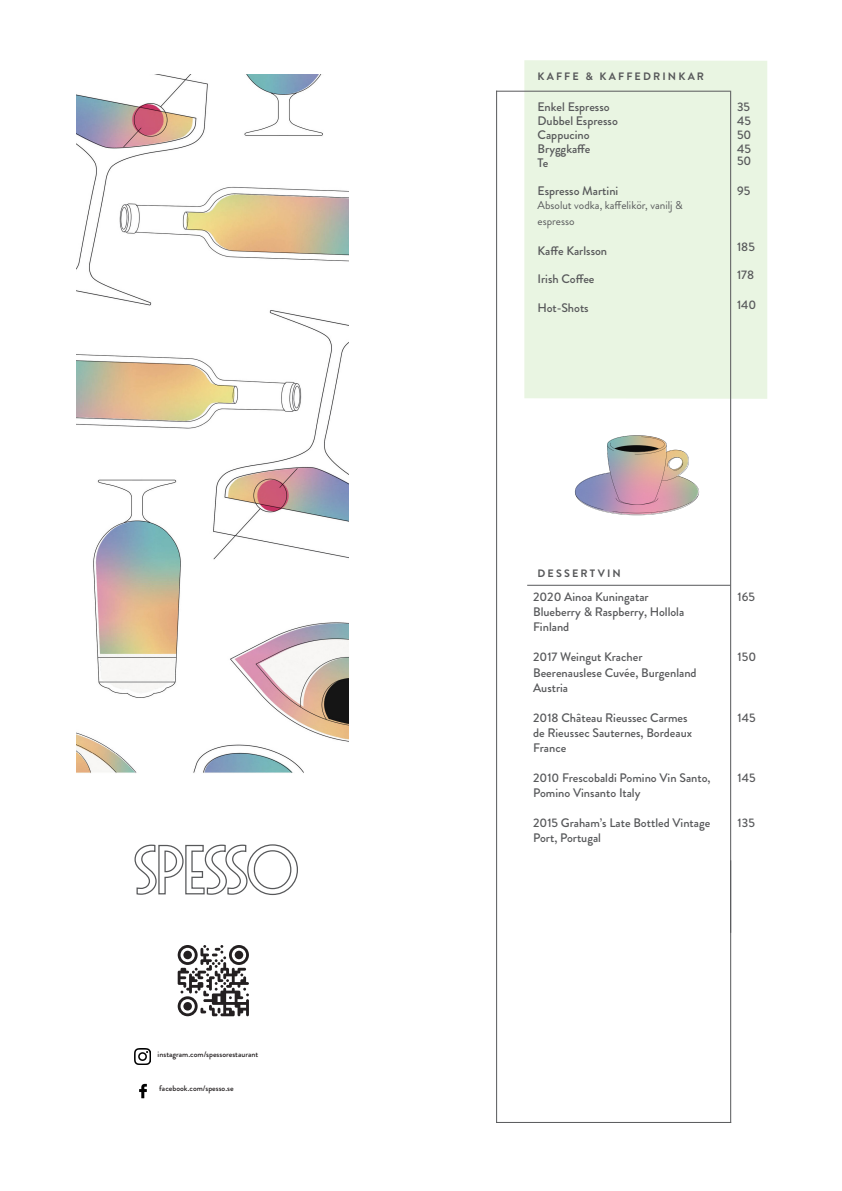
<style>
.page{position:relative;width:842px;height:1191px;background:#fff}
.page>*{position:absolute;margin:0;border:0;box-sizing:border-box;transform-origin:0 0}
.t1{font:500 12.4px/15px "Brandon Grotesque";color:#57585a}
.t2{font:11.3px "Brandon Grotesque";color:#57585a}
.t3{font:700 10.8px "Brandon Grotesque";letter-spacing:.2em;color:#57585a}
.t4{font:500 8px "Brandon Grotesque";color:#231f20}
</style>
<div class="page">
<div style="left:524px;top:60px;width:243px;height:339px;background:#e9f5e2"></div>
<hr style="left:527px;top:585px;width:203px;height:1px;background:#57585a">
<img style="left:77px;top:74px;width:272px;height:699px">
<hr style="left:496px;top:91px;width:234px;height:1px;background:#57585a">
<hr style="left:730px;top:91px;width:1px;height:842px;background:#57585a">
<hr style="left:496px;top:91px;width:1px;height:1032px;background:#57585a">
<hr style="left:730px;top:860px;width:1px;height:263px;background:#57585a">
<hr style="left:496px;top:1122px;width:235px;height:1px;background:#57585a">
<svg style="left:178px;top:945px;width:71px;height:71px"></svg>
<img style="left:134px;top:1048px;width:17px;height:16px">
<img style="left:139px;top:1083px;width:8px;height:16px">
<svg style="left:134px;top:844px;width:164px;height:51px"></svg>
<img style="left:574px;top:412px;width:158px;height:115px">
<p class="t4" style="left:158px;top:1048px;width:102px">instagram.com/spessorestaurant</p>
<p class="t4" style="left:159px;top:1082px;width:76px">facebook.com/spesso.se</p>
<p class="t3" style="left:537px;top:69px;width:168px">KAFFE &amp; KAFFEDRINKAR</p>
<p class="t1" style="left:537px;top:100px;width:74px">Enkel Espresso</p>
<p class="t1" style="left:537px;top:114px;width:82px;line-height:14px">Dubbel Espresso<br>Cappucino</p>
<p class="t1" style="left:537px;top:142px;width:54px">Bryggkaffe</p>
<p class="t1" style="left:537px;top:156px;width:12px">Te</p>
<p class="t1" style="left:537px;top:184px;width:82px">Espresso Martini</p>
<p class="t2" style="left:537px;top:197px;width:147px">Absolut vodka, kaffelikör, vanilj &amp;</p>
<p class="t2" style="left:537px;top:213px;width:39px">espresso</p>
<p class="t1" style="left:537px;top:244px;width:71px">Kaffe Karlsson</p>
<p class="t1" style="left:537px;top:272px;width:58px">Irish Coffee</p>
<p class="t1" style="left:537px;top:301px;width:53px">Hot-Shots</p>
<p class="t1" style="left:737px;top:100px;width:15px">35</p>
<p class="t1" style="left:737px;top:114px;width:15px">45</p>
<p class="t1" style="left:737px;top:128px;width:16px">50</p>
<p class="t1" style="left:737px;top:142px;width:15px">45</p>
<p class="t1" style="left:737px;top:154px;width:16px">50</p>
<p class="t1" style="left:737px;top:184px;width:15px">95</p>
<p class="t1" style="left:737px;top:240px;width:19px">185</p>
<p class="t1" style="left:737px;top:268px;width:19px">178</p>
<p class="t1" style="left:737px;top:298px;width:21px">140</p>
<p class="t3" style="left:537px;top:565px;width:85px">DESSERTVIN</p>
<p class="t1" style="left:533px;top:590px;width:117px">2020 Ainoa Kuningatar</p>
<p class="t1" style="left:533px;top:605px;width:153px">Blueberry &amp; Raspberry, Hollola<br>Finland</p>
<p class="t1" style="left:533px;top:650px;width:111px">2017 Weingut Kracher</p>
<p class="t1" style="left:533px;top:665px;width:165px">Beerenauslese Cuvée, Burgenland<br>Austria</p>
<p class="t1" style="left:533px;top:710px;width:160px">2018 Château Rieussec Carmes de Rieussec Sauternes, Bordeaux<br>France</p>
<p class="t1" style="left:533px;top:770px;width:179px">2010 Frescobaldi Pomino Vin Santo,<br>Pomino Vinsanto Italy</p>
<p class="t1" style="left:533px;top:815px;width:179px">2015 Graham’s Late Bottled Vintage<br>Port, Portugal</p>
<p class="t1" style="left:738px;top:590px;width:19px">165</p>
<p class="t1" style="left:738px;top:650px;width:20px">150</p>
<p class="t1" style="left:738px;top:710px;width:20px">145</p>
<p class="t1" style="left:738px;top:770px;width:20px">145</p>
<p class="t1" style="left:738px;top:815px;width:19px">135</p>
</div>
